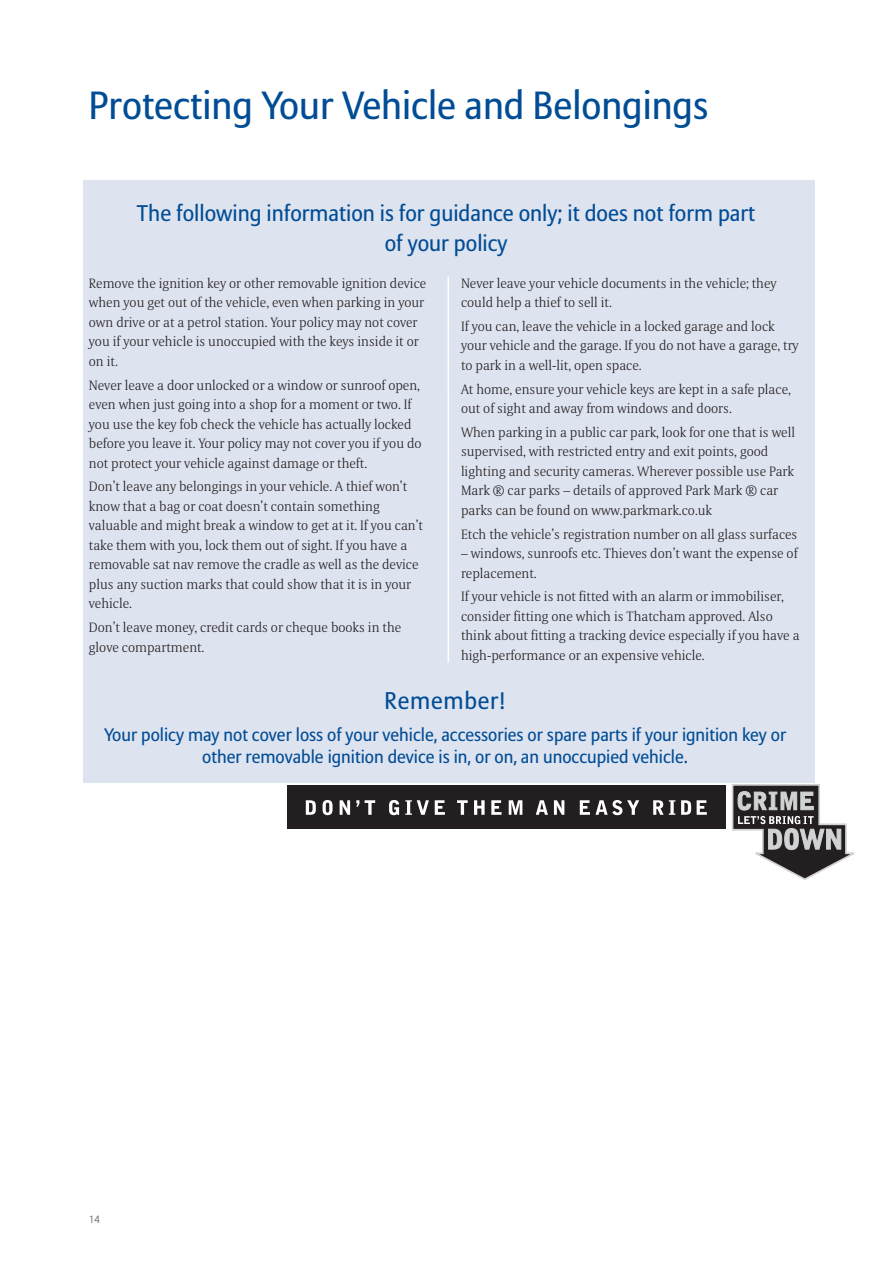
<style>
.page{position:relative;width:893px;height:1263px;background:#fff}
.page>*{position:absolute;margin:0;border:0;box-sizing:border-box;transform-origin:0 0}
.t1{font:39px "Allianz Sans";color:#014d95}
.t2{font:24px "Allianz Sans";letter-spacing:.03em;color:#014d95}
.t3{font:22.5px/30px "Allianz Sans";color:#014d95;text-align:center}
.t4{font:18px/21.6px "Allianz Sans";color:#014d95;text-align:center}
.t5{font:300 13.5px/19.5px "Allianz Serif";color:#231f20}
.t6{font:300 10.5px "Allianz Sans";color:#57585a}
</style>
<div class="page">
<div style="left:83px;top:180px;width:731px;height:602px;background:#dee3f0"></div>
<hr style="left:447px;top:277px;width:2px;height:385px;background:#fff">
<div style="left:288px;top:785px;width:438px;height:44px;background:#231f20"></div>
<svg style="left:306px;top:800px;width:10px;height:15px"></svg>
<svg style="left:323px;top:800px;width:10px;height:15px"></svg>
<svg style="left:340px;top:800px;width:10px;height:15px"></svg>
<svg style="left:356px;top:800px;width:3px;height:7px"></svg>
<svg style="left:365px;top:800px;width:10px;height:15px"></svg>
<svg style="left:389px;top:800px;width:10px;height:15px"></svg>
<svg style="left:405px;top:800px;width:24px;height:15px"></svg>
<svg style="left:435px;top:800px;width:10px;height:15px"></svg>
<svg style="left:457px;top:800px;width:11px;height:15px"></svg>
<svg style="left:474px;top:800px;width:11px;height:15px"></svg>
<svg style="left:491px;top:800px;width:11px;height:15px"></svg>
<svg style="left:509px;top:800px;width:13px;height:15px"></svg>
<svg style="left:536px;top:800px;width:12px;height:15px"></svg>
<svg style="left:554px;top:800px;width:10px;height:15px"></svg>
<svg style="left:580px;top:800px;width:59px;height:15px"></svg>
<svg style="left:653px;top:800px;width:22px;height:15px"></svg>
<svg style="left:681px;top:800px;width:10px;height:15px"></svg>
<svg style="left:697px;top:800px;width:10px;height:15px"></svg>
<svg style="left:731px;top:784px;width:123px;height:96px"></svg>
<h1 class="t1" style="left:89px;top:82px;width:621px">Protecting Your Vehicle and Belongings</h1>
<h3 class="t3" style="left:137px;top:200px;width:620px">The following information is for guidance only; it does not form part of your policy</h3>
<p class="t5" style="left:461px;top:274px;width:317px">Never leave your vehicle documents in the vehicle; they could help a thief to sell it.</p>
<p class="t5" style="left:461px;top:317px;width:339px">If you can, leave the vehicle in a locked garage and lock your vehicle and the garage. If you do not have a garage, try to park in a well-lit, open space.</p>
<p class="t5" style="left:461px;top:380px;width:331px">At home, ensure your vehicle keys are kept in a safe place, out of sight and away from windows and doors.</p>
<p class="t5" style="left:461px;top:423px;width:336px">When parking in a public car park, look for one that is well supervised, with restricted entry and exit points, good lighting and security cameras. Wherever possible use Park Mark ® car parks – details of approved Park Mark ® car parks can be found on www.parkmark.co.uk</p>
<p class="t5" style="left:461px;top:525px;width:338px">Etch the vehicle’s registration number on all glass surfaces</p>
<p class="t5" style="left:461px;top:544px;width:338px">– windows, sunroofs etc. Thieves don’t want the expense of replacement.</p>
<p class="t5" style="left:461px;top:588px;width:340px">If your vehicle is not fitted with an alarm or immobiliser, consider fitting one which is Thatcham approved. Also think about fitting a tracking device especially if you have a high-performance or an expensive vehicle.</p>
<h2 class="t2" style="left:384px;top:686px;width:123px">Remember!</h2>
<h3 class="t4" style="left:104px;top:725px;width:684px">Your policy may not cover loss of your vehicle, accessories or spare parts if your ignition key or other removable ignition device is in, or on, an unoccupied vehicle.</h3>
<p class="t5" style="left:89px;top:274px;width:339px">Remove the ignition key or other removable ignition device when you get out of the vehicle, even when parking in your own drive or at a petrol station. Your policy may not cover you if your vehicle is unoccupied with the keys inside it or on it.</p>
<p class="t5" style="left:89px;top:376px;width:334px">Never leave a door unlocked or a window or sunroof open, even when just going into a shop for a moment or two. If you use the key fob check the vehicle has actually locked before you leave it. Your policy may not cover you if you do not protect your vehicle against damage or theft.</p>
<p class="t5" style="left:89px;top:477px;width:336px">Don’t leave any belongings in your vehicle. A thief won’t know that a bag or coat doesn’t contain something valuable and might break a window to get at it. If you can’t take them with you, lock them out of sight. If you have a removable sat nav remove the cradle as well as the device plus any suction marks that could show that it is in your vehicle.</p>
<p class="t5" style="left:89px;top:618px;width:314px">Don’t leave money, credit cards or cheque books in the glove compartment.</p>
<p class="t6" style="left:89px;top:1213px;width:12px">14</p>
</div>
